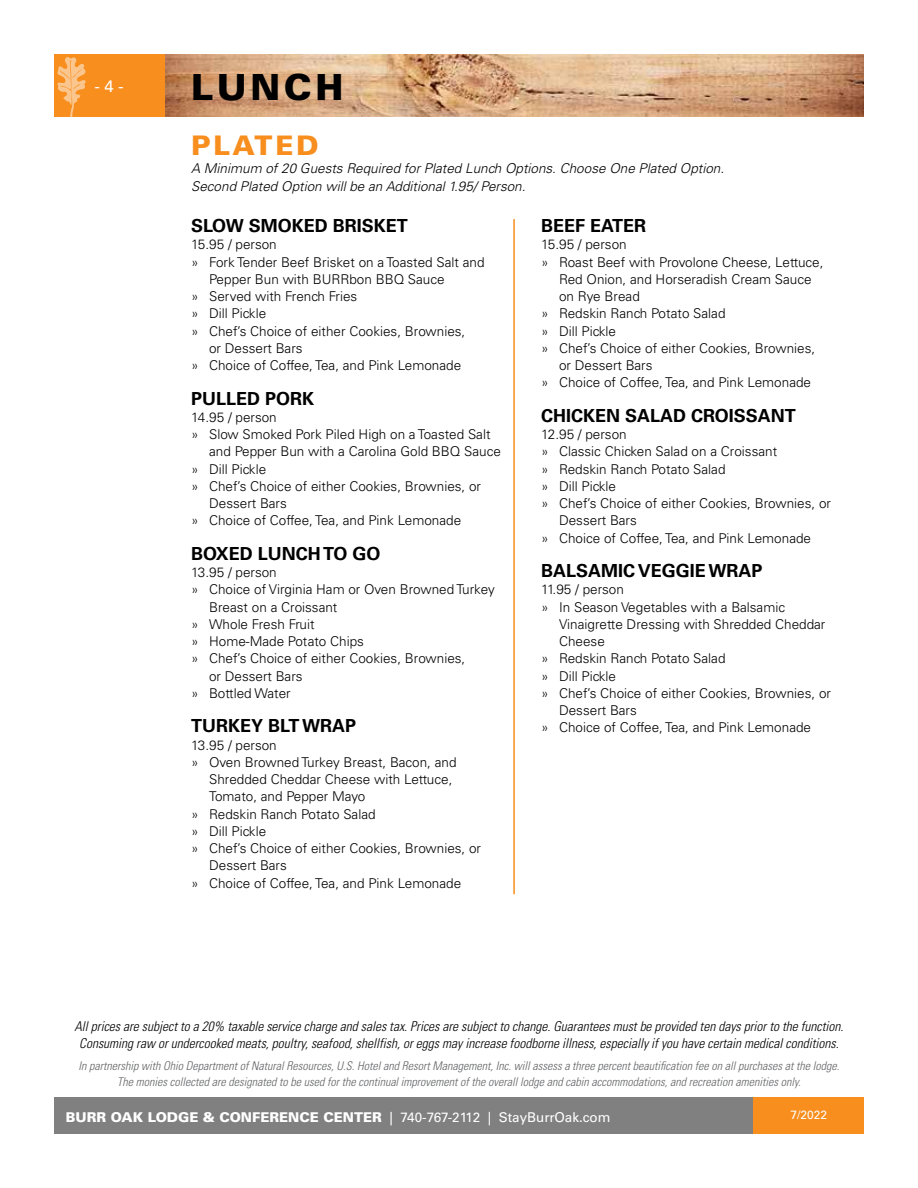
<style>
.page{position:relative;width:918px;height:1188px;background:#fff}
.page>*{position:absolute;margin:0;border:0;box-sizing:border-box;transform-origin:0 0}
.t1{font:900 36px "Univers LT Std";letter-spacing:.1em;color:#000}
.t2{font:900 27px "Univers LT Std";letter-spacing:.1em;color:#f78e1e}
.t3{font:700 18px "Univers LT Std";color:#000}
.t4{font:16.5px "Univers LT Std";color:#fff}
.t5{font:300 13.5px "Univers LT Std";color:#000}
.t6{font:italic 300 condensed 13.5px/16.2px "Univers LT Std";color:#000;text-align:center}
.t7{font:italic 300 13.5px/18px "Univers LT Std";color:#000}
.t8{font:900 13.5px "Univers LT Std";color:#fff}
.t9{font:italic 300 condensed 12px/16.2px "Univers LT Std";color:#636466;text-align:center}
.t10{font:12px "Univers LT Std";color:#fff}
.s1{font-weight:400}
</style>
<div class="page">
<div style="left:54px;top:1097px;width:700px;height:37px;background:#808080"></div>
<img style="left:164px;top:54px;width:700px;height:63px">
<div style="left:54px;top:54px;width:110px;height:63px;background:#f78e1e"></div>
<div style="left:754px;top:1097px;width:110px;height:37px;background:#f78e1e"></div>
<svg style="left:57px;top:57px;width:29px;height:60px"></svg>
<hr style="left:513px;top:219px;width:2px;height:675px;background:#f78e1e">
<p class="t4" style="left:94px;top:76px;width:31px">- 4 -</p>
<h1 class="t1" style="left:191px;top:64px;width:154px">LUNCH</h1>
<h2 class="t2" style="left:191px;top:128px;width:129px">PLATED</h2>
<p class="t7" style="left:191px;top:159px;width:534px">A Minimum of 20 Guests Required for Plated Lunch Options. Choose One Plated Option.<br>Second Plated Option will be an Additional 1.95/ Person.</p>
<h3 class="t3" style="left:191px;top:215px;width:218px">SLOW SMOKED BRISKET</h3>
<p class="t5" style="left:191px;top:236px;width:87px">15.95 / person</p>
<p class="t5" style="left:191px;top:254px;width:295px">» Fork Tender Beef Brisket on a Toasted Salt and</p>
<p class="t5" style="left:209px;top:271px;width:237px">Pepper Bun with BURRbon BBQ Sauce</p>
<p class="t5" style="left:191px;top:288px;width:168px">» Served with French Fries</p>
<p class="t5" style="left:191px;top:305px;width:77px">» Dill Pickle</p>
<p class="t5" style="left:191px;top:323px;width:276px">» Chef’s Choice of either Cookies, Brownies,</p>
<p class="t5" style="left:209px;top:340px;width:95px">or Dessert Bars</p>
<p class="t5" style="left:191px;top:357px;width:272px">» Choice of Coffee, Tea, and Pink Lemonade</p>
<h3 class="t3" style="left:191px;top:388px;width:125px">PULLED PORK</h3>
<p class="t5" style="left:191px;top:409px;width:87px">14.95 / person</p>
<p class="t5" style="left:191px;top:426px;width:301px">» Slow Smoked Pork Piled High on a Toasted Salt</p>
<p class="t5" style="left:209px;top:443px;width:293px">and Pepper Bun with a Carolina Gold BBQ Sauce</p>
<p class="t5" style="left:191px;top:461px;width:77px">» Dill Pickle</p>
<p class="t5" style="left:191px;top:478px;width:291px">» Chef’s Choice of either Cookies, Brownies, or</p>
<p class="t5" style="left:209px;top:495px;width:79px">Dessert Bars</p>
<p class="t5" style="left:191px;top:512px;width:272px">» Choice of Coffee, Tea, and Pink Lemonade</p>
<h3 class="t3" style="left:191px;top:543px;width:191px">BOXED LUNCH TO GO</h3>
<p class="t5" style="left:191px;top:564px;width:87px">13.95 / person</p>
<p class="t5" style="left:191px;top:581px;width:305px">» Choice of Virginia Ham or Oven Browned Turkey</p>
<p class="t5" style="left:209px;top:599px;width:130px">Breast on a Croissant</p>
<p class="t5" style="left:191px;top:616px;width:125px">» Whole Fresh Fruit</p>
<p class="t5" style="left:191px;top:633px;width:174px">» Home-Made Potato Chips</p>
<p class="t5" style="left:191px;top:650px;width:276px">» Chef’s Choice of either Cookies, Brownies,</p>
<p class="t5" style="left:209px;top:668px;width:95px">or Dessert Bars</p>
<p class="t5" style="left:191px;top:685px;width:101px">» Bottled Water</p>
<h3 class="t3" style="left:191px;top:715px;width:167px">TURKEY BLT WRAP</h3>
<p class="t5" style="left:191px;top:737px;width:87px">13.95 / person</p>
<p class="t5" style="left:191px;top:754px;width:267px">» Oven Browned Turkey Breast, Bacon, and</p>
<p class="t5" style="left:209px;top:771px;width:245px">Shredded Cheddar Cheese with Lettuce,</p>
<p class="t5" style="left:209px;top:788px;width:158px">Tomato, and Pepper Mayo</p>
<p class="t5" style="left:191px;top:806px;width:186px">» Redskin Ranch Potato Salad</p>
<p class="t5" style="left:191px;top:823px;width:77px">» Dill Pickle</p>
<p class="t5" style="left:191px;top:840px;width:291px">» Chef’s Choice of either Cookies, Brownies, or</p>
<p class="t5" style="left:209px;top:857px;width:79px">Dessert Bars</p>
<p class="t5" style="left:191px;top:875px;width:272px">» Choice of Coffee, Tea, and Pink Lemonade</p>
<h3 class="t3" style="left:541px;top:215px;width:107px">BEEF EATER</h3>
<p class="t5" style="left:541px;top:236px;width:87px">15.95 / person</p>
<p class="t5" style="left:541px;top:254px;width:284px">» Roast Beef with Provolone Cheese, Lettuce,</p>
<p class="t5" style="left:559px;top:271px;width:254px">Red Onion, and Horseradish Cream Sauce</p>
<p class="t5" style="left:559px;top:288px;width:82px">on Rye Bread</p>
<p class="t5" style="left:541px;top:305px;width:186px">» Redskin Ranch Potato Salad</p>
<p class="t5" style="left:541px;top:323px;width:77px">» Dill Pickle</p>
<p class="t5" style="left:541px;top:340px;width:276px">» Chef’s Choice of either Cookies, Brownies,</p>
<p class="t5" style="left:559px;top:357px;width:95px">or Dessert Bars</p>
<p class="t5" style="left:541px;top:374px;width:272px">» Choice of Coffee, Tea, and Pink Lemonade</p>
<h3 class="t3" style="left:541px;top:405px;width:256px">CHICKEN SALAD CROISSANT</h3>
<p class="t5" style="left:541px;top:426px;width:87px">12.95 / person</p>
<p class="t5" style="left:541px;top:443px;width:238px">» Classic Chicken Salad on a Croissant</p>
<p class="t5" style="left:541px;top:461px;width:186px">» Redskin Ranch Potato Salad</p>
<p class="t5" style="left:541px;top:478px;width:77px">» Dill Pickle</p>
<p class="t5" style="left:541px;top:495px;width:291px">» Chef’s Choice of either Cookies, Brownies, or</p>
<p class="t5" style="left:559px;top:512px;width:79px">Dessert Bars</p>
<p class="t5" style="left:541px;top:530px;width:272px">» Choice of Coffee, Tea, and Pink Lemonade</p>
<h3 class="t3" style="left:541px;top:560px;width:223px">BALSAMIC VEGGIE WRAP</h3>
<p class="t5" style="left:541px;top:581px;width:84px">11.95 / person</p>
<p class="t5" style="left:541px;top:599px;width:246px">» In Season Vegetables with a Balsamic</p>
<p class="t5" style="left:559px;top:616px;width:268px">Vinaigrette Dressing with Shredded Cheddar</p>
<p class="t5" style="left:559px;top:633px;width:47px">Cheese</p>
<p class="t5" style="left:541px;top:650px;width:186px">» Redskin Ranch Potato Salad</p>
<p class="t5" style="left:541px;top:668px;width:77px">» Dill Pickle</p>
<p class="t5" style="left:541px;top:685px;width:291px">» Chef’s Choice of either Cookies, Brownies, or</p>
<p class="t5" style="left:559px;top:702px;width:79px">Dessert Bars</p>
<p class="t5" style="left:541px;top:719px;width:272px">» Choice of Coffee, Tea, and Pink Lemonade</p>
<p class="t6" style="left:74px;top:1019px;width:771px">All prices are subject to a 20% taxable service charge and sales tax. Prices are subject to change. Guarantees must be provided ten days prior to the function.<br>Consuming raw or undercooked meats, poultry, seafood, shellfish, or eggs may increase foodborne illness, especially if you have certain medical conditions.</p>
<p class="t9" style="left:79px;top:1057px;width:762px">In partnership with Ohio Department of Natural Resources, U.S. Hotel and Resort Management, Inc. will assess a three percent beautification fee on all purchases at the lodge.<br>The monies collected are designated to be used for the continual improvement of the overall lodge and cabin accommodations, and recreation amenities only.</p>
<p class="t8" style="left:66px;top:1108px;width:546px">BURR OAK LODGE &amp; CONFERENCE CENTER <span class="s1">| 740-767-2112 | StayBurrOak.com</span></p>
<p class="t10" style="left:791px;top:1108px;width:38px">7/2022</p>
</div>
